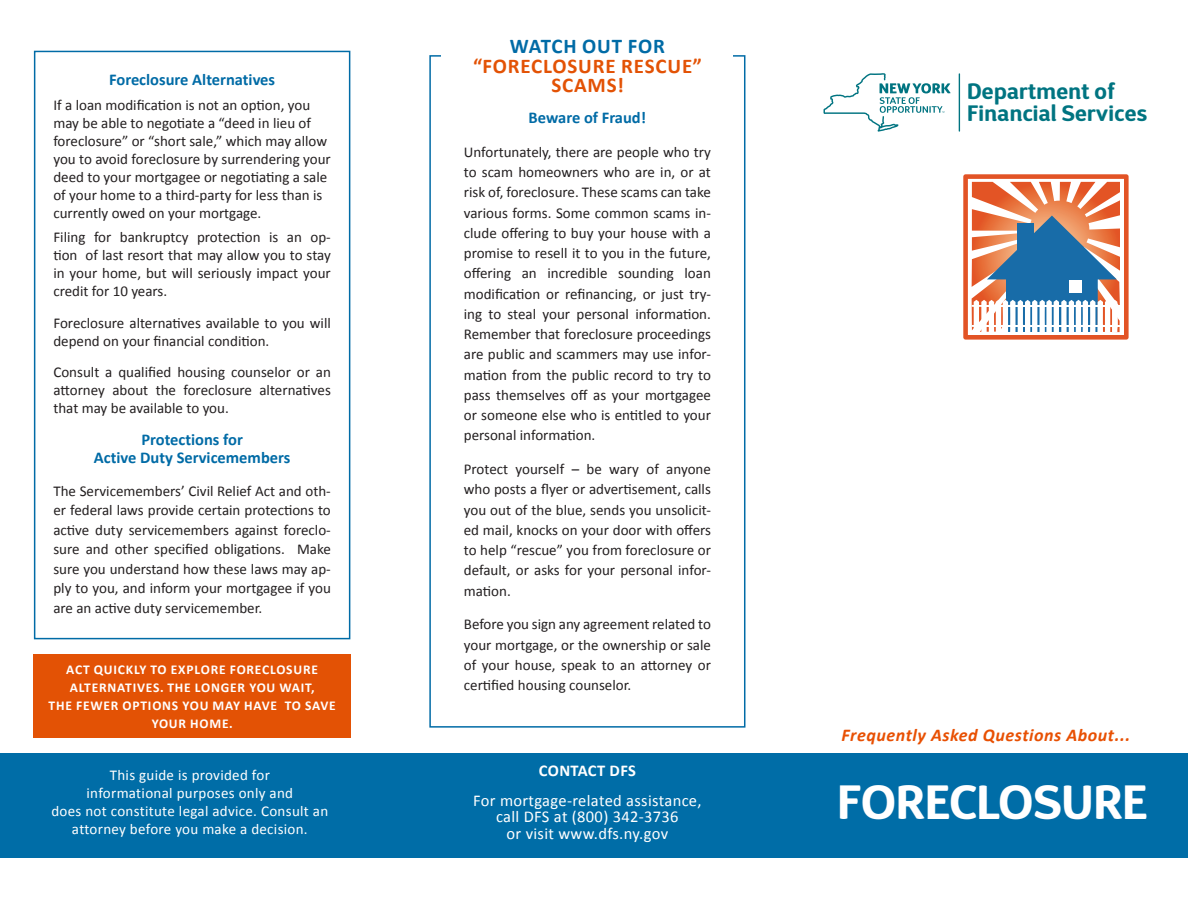
<style>
.page{position:relative;width:1188px;height:918px;background:#fff}
.page>*{position:absolute;margin:0;border:0;box-sizing:border-box;transform-origin:0 0}
.t1{font:700 48px "D Sari";color:#fff}
.t2{font:700 22.35px/22.4px "D Sari";letter-spacing:.015em;color:#007481}
.t3{font:700 21px/19.5px "Calibri";letter-spacing:.04em;color:#e35205;text-align:center}
.t4{font:italic 700 18px "Calibri";letter-spacing:.03em;color:#e85003}
.t5{font:700 16.5px/18px "Calibri";color:#006ba6;text-align:center}
.t6{font:16.5px/16.5px "Calibri";letter-spacing:.02em;color:#fff;text-align:center}
.t7{font:700 16.5px "Calibri";letter-spacing:.015em;color:#fff}
.t8{font:15px/20.2px "Calibri";color:#231f20;text-align:justify}
.t9{font:15px/18px "Calibri";letter-spacing:.02em;color:#fff;text-align:center}
.t10{font:700 13.5px/18px "Calibri";letter-spacing:.06em;color:#fff;text-align:center}
.s1{color:#006ba6}
</style>
<div class="page">
<div style="left:34px;top:51px;width:316px;height:588px;border:2px solid #006ba6"></div>
<div style="left:0;top:753px;width:1188px;height:104px;background:#006da7"></div>
<div style="left:429px;top:55px;width:316px;height:673px;border:2px solid #006ba6"></div>
<div style="left:442px;top:38px;width:291px;height:59px;background:#fff"></div>
<hr style="left:959px;top:73px;width:1px;height:59px;background:#007481">
<svg style="left:824px;top:73px;width:127px;height:59px"></svg>
<div style="left:33px;top:654px;width:318px;height:84px;background:#e35205"></div>
<svg style="left:963px;top:174px;width:166px;height:166px"></svg>
<hr style="left:986px;top:305px;width:134px;height:2px;background:#fff">
<hr style="left:987px;top:325px;width:134px;height:2px;background:#fff">
<div style="left:1069px;top:280px;width:13px;height:13px;background:#fff"></div>
<p class="t5" style="left:109px;top:70px;width:168px">Foreclosure Alternatives</p>
<p class="t8" style="left:53px;top:96px;width:279px;line-height:18px;text-align:left">If a loan modification is not an option, you may be able to negotiate a “deed in lieu of foreclosure” or “short sale,” which may allow you to avoid foreclosure by surrendering your deed to your mortgagee or negotiating a sale of your home to a third-party for less than is currently owed on your mortgage.</p>
<p class="t8" style="left:53px;top:228px;width:279px;line-height:18px">Filing for bankruptcy protection is an op&shy;tion of last resort that may allow you to stay in your home, but will seriously impact your credit for 10 years.</p>
<p class="t8" style="left:53px;top:314px;width:279px;line-height:18px">Foreclosure alternatives available to you will depend on your financial condition.</p>
<p class="t8" style="left:53px;top:363px;width:279px;line-height:18px">Consult a qualified housing counselor or an attorney about the foreclosure alternatives that may be available to you.</p>
<p class="t5" style="left:94px;top:430px;width:198px">Protections for<br>Active Duty Servicemembers</p>
<p class="t8" style="left:53px;top:481px;width:279px;line-height:19.5px">The Servicemembers’ Civil Relief Act and oth&shy;er federal laws provide certain protections to active duty servicemembers against foreclo&shy;sure and other specified obligations. Make sure you understand how these laws may ap&shy;ply to you, and inform your mortgagee if you are an active duty servicemember.</p>
<p class="t10" style="left:49px;top:661px;width:289px">ACT QUICKLY TO EXPLORE FORECLOSURE<br>ALTERNATIVES. THE LONGER YOU WAIT,<br>THE FEWER OPTIONS YOU MAY HAVE TO SAVE<br>YOUR HOME.</p>
<p class="t3" style="left:473px;top:37px;width:230px"><span class="s1">WATCH OUT FOR </span>“FORECLOSURE RESCUE”<br>SCAMS!</p>
<p class="t5" style="left:529px;top:109px;width:119px">Beware of Fraud!</p>
<p class="t8" style="left:464px;top:142px;width:249px">Unfortunately, there are people who try to scam homeowners who are in, or at risk of, foreclosure. These scams can take various forms. Some common scams in&shy;clude offering to buy your house with a promise to resell it to you in the future, offering an incredible sounding loan modification or refinancing, or just try&shy;ing to steal your personal information.<br>Remember that foreclosure proceedings are public and scammers may use infor&shy;mation from the public record to try to pass themselves off as your mortgagee or someone else who is entitled to your personal information.</p>
<p class="t8" style="left:464px;top:459px;width:249px">Protect yourself – be wary of anyone who posts a flyer or advertisement, calls you out of the blue, sends you unsolicit&shy;ed mail, knocks on your door with offers to help “rescue” you from foreclosure or default, or asks for your personal infor&shy;mation.</p>
<p class="t8" style="left:464px;top:614px;width:249px">Before you sign any agreement related to your mortgage, or the ownership or sale of your house, speak to an attorney or certified housing counselor.</p>
<p class="t9" style="left:51px;top:766px;width:278px">This guide is provided for<br>informational purposes only and<br>does not constitute legal advice. Consult an attorney before you make a decision.</p>
<p class="t7" style="left:539px;top:760px;width:98px">CONTACT DFS</p>
<p class="t6" style="left:473px;top:792px;width:230px">For mortgage-related assistance, call DFS at (800) 342-3736<br>or visit www.dfs.ny.gov</p>
<p class="t2" style="left:967px;top:80px;width:182px">Department of<br>Financial Services</p>
<p class="t4" style="left:842px;top:724px;width:290px">Frequently Asked Questions About...</p>
<p class="t1" style="left:837px;top:772px;width:312px">FORECLOSURE</p>
</div>
